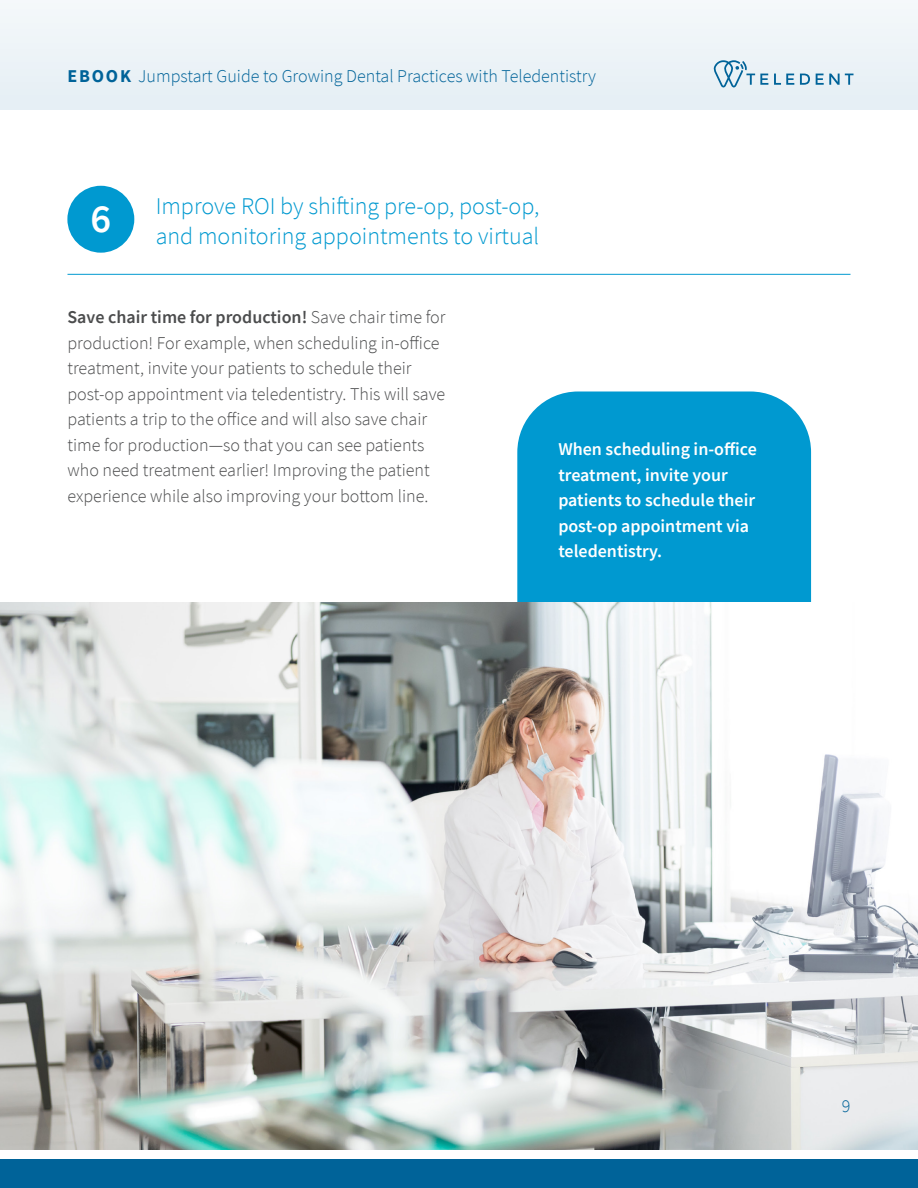
<style>
.page{position:relative;width:918px;height:1188px;background:#fff}
.page>*{position:absolute;margin:0;border:0;box-sizing:border-box;transform-origin:0 0}
.Header_5{font:600 40.5px "Source Sans Pro";color:#fff}
.body_2{font:300 24px/30px "Source Sans Pro";color:#0099d0}
.body_2-2{font:300 18px/25.5px "Source Sans Pro";color:#4b4c4d}
.body_2-3{font:600 18px/25.5px "Source Sans Pro";color:#fff}
.body{font:300 18px "Source Sans Pro";color:#006399}
.s1{font-weight:700}
.s2{font-weight:600}
</style>
<div class="page">
<div style="left:0;top:0;width:918px;height:110px;background:#edf3f7"></div>
<svg style="left:713px;top:60px;width:55px;height:27px"></svg>
<svg style="left:774px;top:74px;width:20px;height:11px"></svg>
<svg style="left:800px;top:74px;width:10px;height:11px"></svg>
<svg style="left:816px;top:74px;width:38px;height:11px"></svg>
<div style="left:517px;top:392px;width:294px;height:358px;background:#0099d0;border-radius:61px"></div>
<img style="left:0;top:603px;width:918px;height:546px">
<div style="left:0;top:1159px;width:918px;height:29px;background:#006399"></div>
<div style="left:67px;top:186px;width:67px;height:67px;background:#0099d0;border-radius:50%"></div>
<hr style="left:68px;top:274px;width:782px;height:1px;background:#0099d0">
<p class="body" style="left:68px;top:65px;width:530px"><span class="s1">EBOOK</span> Jumpstart Guide to Growing Dental Practices with Teledentistry</p>
<p class="Header_5" style="left:90px;top:191px;width:22px">6</p>
<p class="body_2" style="left:156px;top:191px;width:385px">Improve ROI by shifting pre-op, post-op, and monitoring appointments to virtual</p>
<p class="body_2-2" style="left:68px;top:305px;width:380px"><span class="s2">Save chair time for production!</span> Save chair time for production! For example, when scheduling in-office treatment, invite your patients to schedule their post-op appointment via teledentistry. This will save patients a trip to the office and will also save chair time for production—so that you can see patients who need treatment earlier! Improving the patient experience while also improving your bottom line.</p>
<p class="body_2-3" style="left:558px;top:436px;width:200px">When scheduling in-office treatment, invite your patients to schedule their post-op appointment via teledentistry.</p>
<p class="body" style="left:842px;top:1095px;width:10px">9</p>
</div>
